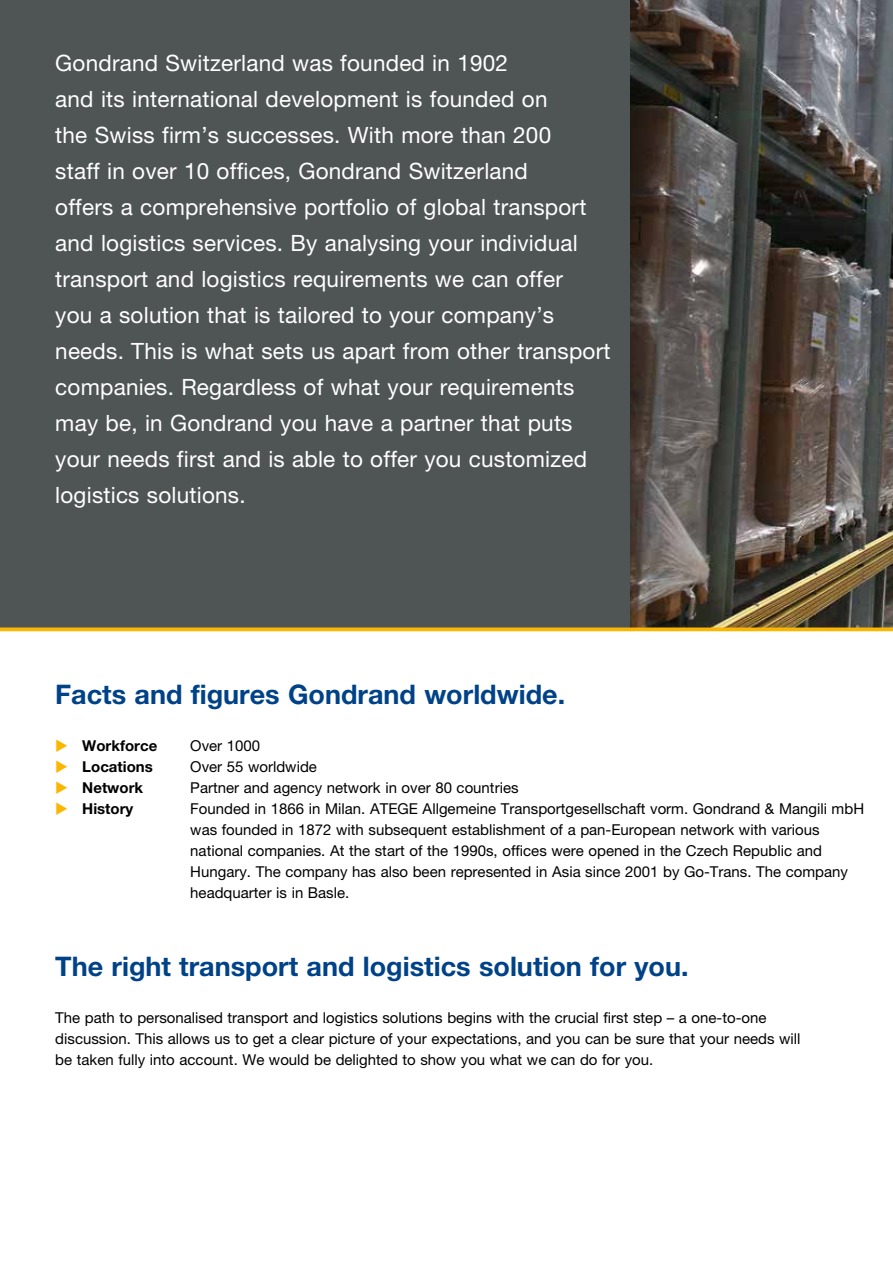
<style>
.page{position:relative;width:893px;height:1263px;background:#fff}
.page>*{position:absolute;margin:0;border:0;box-sizing:border-box;transform-origin:0 0}
.t1{font:700 27px "Helvetica Neue LT Std";color:#004287}
.t2{font:22.5px/36px "Helvetica Neue LT Std";letter-spacing:.01em;color:#fff}
.t3{font:15px/21px "Helvetica Neue LT Std";color:#000}
.t4{font:700 15px "Helvetica Neue LT Std";color:#000}
</style>
<div class="page">
<img style="left:629px;top:0;width:264px;height:627px">
<div style="left:0;top:0;width:629px;height:629px;background:#4f5455"></div>
<svg style="left:0;top:627px;width:893px;height:4px;background:#e4a909"></svg>
<p class="t2" style="left:55px;top:45px;width:557px">Gondrand Switzerland was founded in 1902<br>and its international development is founded on<br>the Swiss firm’s successes. With more than 200<br>staff in over 10 offices, Gondrand Switzerland<br>offers a comprehensive portfolio of global transport and logistics services. By analysing your individual transport and logistics requirements we can offer<br>you a solution that is tailored to your company’s needs. This is what sets us apart from other transport companies. Regardless of what your requirements may be, in Gondrand you have a partner that puts your needs first and is able to offer you customized logistics solutions.</p>
<h1 class="t1" style="left:55px;top:678px;width:511px">Facts and figures Gondrand worldwide.</h1>
<p class="t4" style="left:82px;top:736px;width:76px">Workforce</p>
<p class="t3" style="left:190px;top:735px;width:71px">Over 1000</p>
<p class="t4" style="left:82px;top:757px;width:72px">Locations</p>
<p class="t3" style="left:190px;top:756px;width:128px">Over 55 worldwide</p>
<p class="t4" style="left:82px;top:778px;width:62px">Network</p>
<p class="t3" style="left:190px;top:777px;width:330px">Partner and agency network in over 80 countries</p>
<p class="t4" style="left:82px;top:799px;width:53px">History</p>
<p class="t3" style="left:190px;top:798px;width:675px">Founded in 1866 in Milan. ATEGE Allgemeine Transportgesellschaft vorm. Gondrand &amp; Mangili mbH was founded in 1872 with subsequent establishment of a pan-European network with various national companies. At the start of the 1990s, offices were opened in the Czech Republic and Hungary. The company has also been represented in Asia since 2001 by Go-Trans. The company headquarter is in Basle.</p>
<h1 class="t1" style="left:55px;top:949px;width:635px">The right transport and logistics solution for you.</h1>
<p class="t3" style="left:55px;top:1007px;width:747px">The path to personalised transport and logistics solutions begins with the crucial first step – a one-to-one discussion. This allows us to get a clear picture of your expectations, and you can be sure that your needs will be taken fully into account. We would be delighted to show you what we can do for you.</p>
</div>
